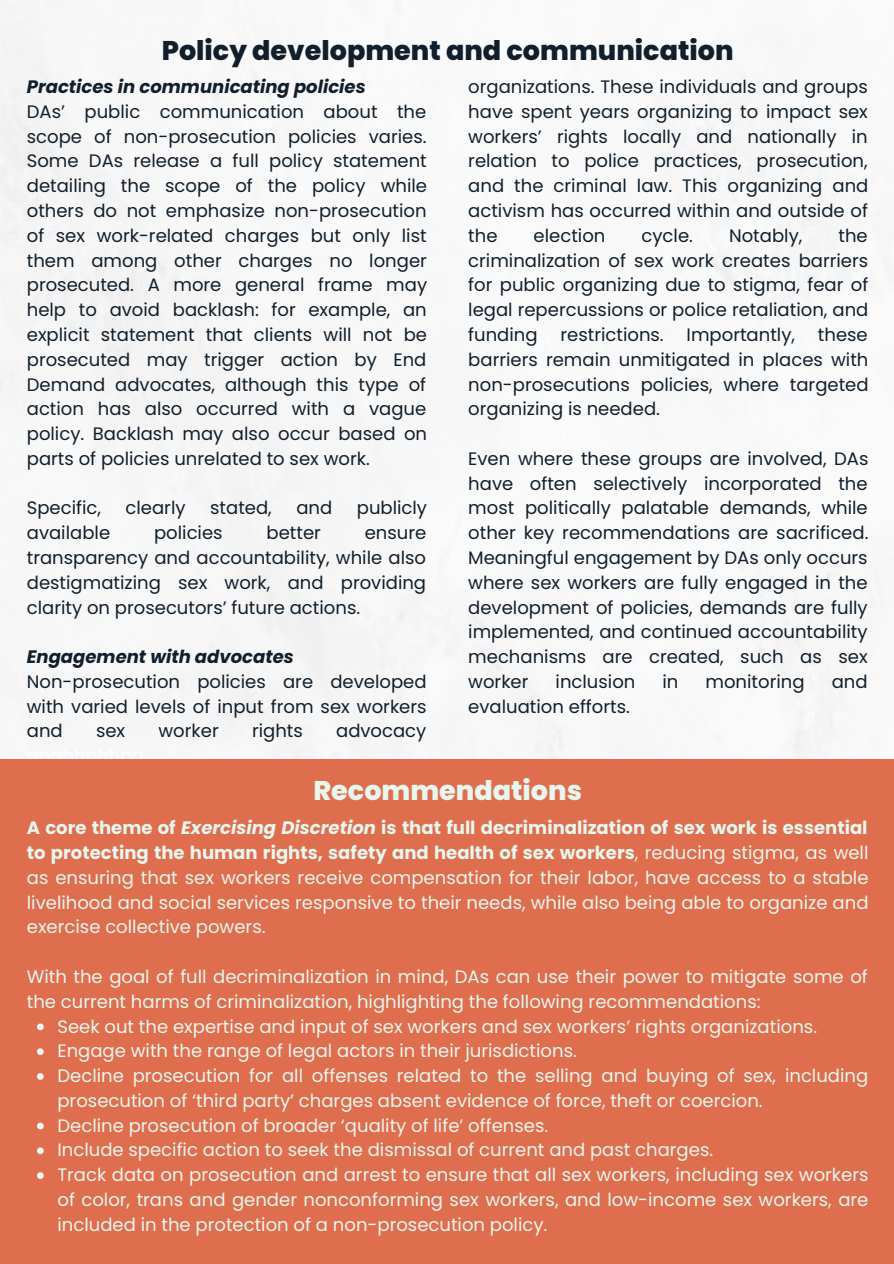
<style>
.page{position:relative;width:894px;height:1264px;background:#fff}
.page>*{position:absolute;margin:0;border:0;box-sizing:border-box;transform-origin:0 0}
.t1{font:800 27px "Poppins";color:#111f2c}
.t2{font:800 27px "Poppins";color:#e7f6ef}
.t3{font:18px/24.8px "Poppins";color:#111f2c;text-align:justify}
.t4{font:18px/24.8px "Poppins";color:#e7f6ef}
.t5{font:italic 700 18px "Poppins";color:#111f2c}
.s1{font-weight:700}
.s2{font-weight:700;font-style:italic}
</style>
<div class="page">
<img style="left:0;top:0;width:893px;height:1263px">
<div style="left:0;top:758px;width:892px;height:505px;background:#df6e4e"></div>
<svg style="left:37px;top:1023px;width:7px;height:7px"></svg>
<svg style="left:37px;top:1048px;width:7px;height:7px"></svg>
<svg style="left:37px;top:1073px;width:7px;height:6px"></svg>
<svg style="left:37px;top:1122px;width:7px;height:7px"></svg>
<svg style="left:37px;top:1147px;width:7px;height:7px"></svg>
<svg style="left:37px;top:1172px;width:7px;height:6px"></svg>
<h1 class="t1" style="left:162px;top:31px;width:573px">Policy development and communication</h1>
<p class="t5" style="left:27px;top:74px;width:340px">Practices in communicating policies</p>
<p class="t3" style="left:27px;top:99px;width:402px">DAs’ public communication about the scope of non-prosecution policies varies.<br>Some DAs release a full policy statement detailing the scope of the policy while others do not emphasize non-prosecution of sex work-related charges but only list them among other charges no longer prosecuted. A more general frame may help to avoid backlash: for example, an explicit statement that clients will not be prosecuted may trigger action by End Demand advocates, although this type of action has also occurred with a vague policy. Backlash may also occur based on parts of policies unrelated to sex work.</p>
<p class="t3" style="left:27px;top:496px;width:76px">Specific,</p>
<p class="t3" style="left:125px;top:496px;width:62px">clearly</p>
<p class="t3" style="left:210px;top:496px;width:63px">stated,</p>
<p class="t3" style="left:296px;top:496px;width:37px">and</p>
<p class="t3" style="left:357px;top:496px;width:72px">publicly</p>
<p class="t3" style="left:27px;top:520px;width:85px">available</p>
<p class="t3" style="left:154px;top:520px;width:70px">policies</p>
<p class="t3" style="left:266px;top:520px;width:56px">better</p>
<p class="t3" style="left:27px;top:520px;width:401px;text-indent:338px">ensure transparency and accountability, while also destigmatizing sex work, and providing clarity on prosecutors’ future actions.</p>
<p class="t5" style="left:27px;top:644px;width:268px">Engagement with advocates</p>
<p class="t3" style="left:27px;top:669px;width:401px">Non-prosecution policies are developed with varied levels of input from sex workers and</p>
<p class="t3" style="left:96px;top:718px;width:31px">sex</p>
<p class="t3" style="left:158px;top:718px;width:62px">worker</p>
<p class="t3" style="left:252px;top:718px;width:52px">rights</p>
<p class="t3" style="left:336px;top:718px;width:92px">advocacy</p>
<p class="t3" style="left:468px;top:74px;width:401px">organizations. These individuals and groups have spent years organizing to impact sex workers’ rights locally and nationally in relation to police practices, prosecution, and the criminal law. This organizing and activism has occurred within and outside of the</p>
<p class="t3" style="left:533px;top:223px;width:73px">election</p>
<p class="t3" style="left:641px;top:223px;width:53px">cycle.</p>
<p class="t3" style="left:728px;top:223px;width:75px">Notably,</p>
<p class="t3" style="left:468px;top:223px;width:401px;text-indent:370px">the criminalization of sex work creates barriers for public organizing due to stigma, fear of legal repercussions or police retaliation, and funding</p>
<p class="t3" style="left:560px;top:322px;width:105px">restrictions.</p>
<p class="t3" style="left:686px;top:322px;width:110px">Importantly,</p>
<p class="t3" style="left:468px;top:322px;width:402px;text-indent:349px">these barriers remain unmitigated in places with non-prosecutions policies, where targeted organizing is needed.</p>
<p class="t3" style="left:468px;top:446px;width:401px">Even where these groups are involved, DAs have often selectively incorporated the most politically palatable demands, while other key recommendations are sacrificed.<br>Meaningful engagement by DAs only occurs where sex workers are fully engaged in the development of policies, demands are fully implemented, and continued accountability mechanisms are created, such as sex worker</p>
<p class="t3" style="left:555px;top:669px;width:81px">inclusion</p>
<p class="t3" style="left:662px;top:669px;width:17px">in</p>
<p class="t3" style="left:705px;top:669px;width:100px">monitoring</p>
<p class="t3" style="left:831px;top:669px;width:37px">and</p>
<p class="t3" style="left:468px;top:694px;width:163px">evaluation efforts.</p>
<h1 class="t2" style="left:313px;top:772px;width:270px">Recommendations</h1>
<p class="t4" style="left:27px;top:815px;width:843px;text-align:justify"><span class="s1">A core theme of</span> <span class="s2">Exercising Discretion</span> <span class="s1">is that full decriminalization of sex work is essential to protecting the human rights, safety and health of sex workers</span>, reducing stigma, as well as ensuring that sex workers receive compensation for their labor, have access to a stable livelihood and social services responsive to their needs, while also being able to organize and exercise collective powers.</p>
<p class="t4" style="left:27px;top:964px;width:842px">With the goal of full decriminalization in mind, DAs can use their power to mitigate some of the current harms of criminalization, highlighting the following recommendations:</p>
<p class="t4" style="left:57px;top:1013px;width:812px">Seek out the expertise and input of sex workers and sex workers’ rights organizations.<br>Engage with the range of legal actors in their jurisdictions.<br>Decline prosecution for all offenses related to the selling and buying of sex, including prosecution of ‘third party’ charges absent evidence of force, theft or coercion.<br>Decline prosecution of broader ‘quality of life’ offenses.<br>Include specific action to seek the dismissal of current and past charges.<br>Track data on prosecution and arrest to ensure that all sex workers, including sex workers of color, trans and gender nonconforming sex workers, and low-income sex workers, are included in the protection of a non-prosecution policy.</p>
</div>
